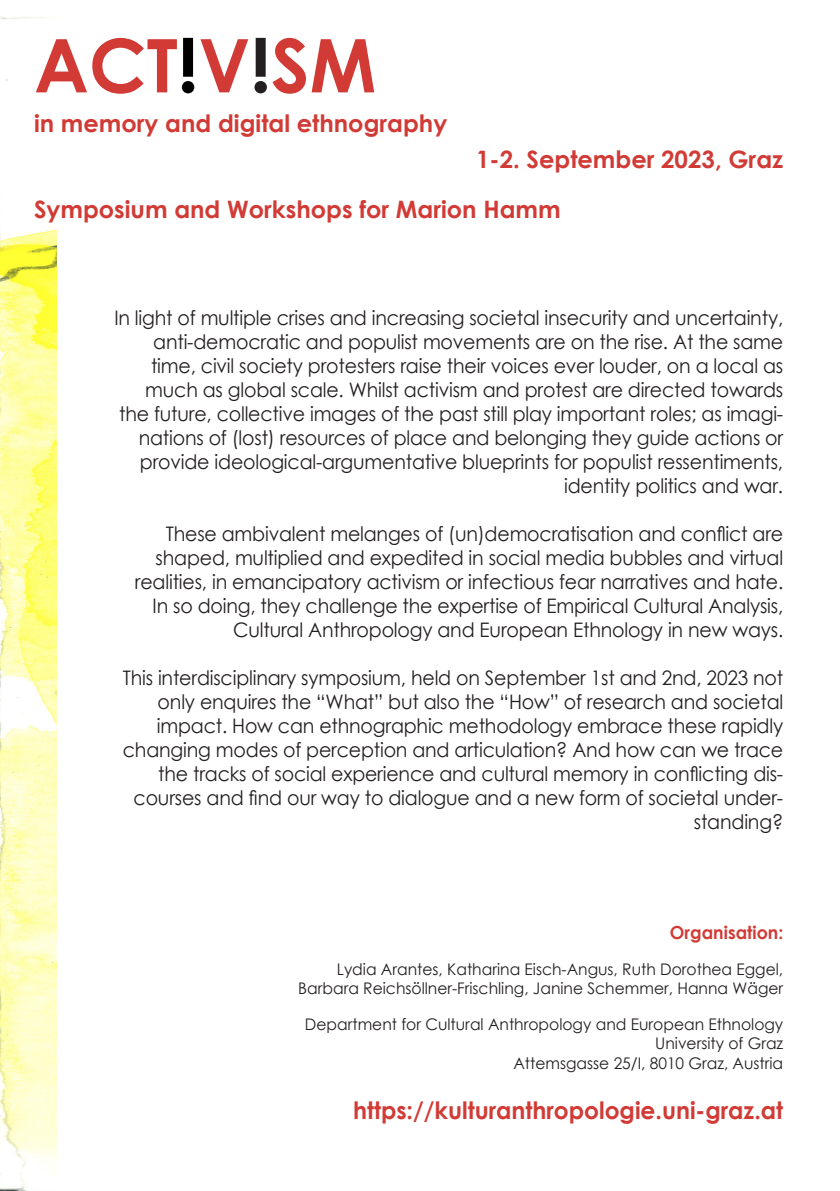
<style>
.page{position:relative;width:840px;height:1191px;background:#fff}
.page>*{position:absolute;margin:0;border:0;box-sizing:border-box;transform-origin:0 0}
.t1{font:700 74px "Century Gothic";color:#d13a35}
.t2{font:700 24px "Century Gothic";color:#d13a35}
.t3{font:20px/24px "Century Gothic";letter-spacing:-.01em;color:#231f20;text-align:right;scale:.95 1}
.t4{font:700 18px "Century Gothic";color:#d13a35}
.t5{font:16px/19.2px "Century Gothic";color:#231f20;text-align:right}
.s1{color:#000}
.s2{color:#231f20}
</style>
<div class="page">
<img style="left:0;top:17px;width:57px;height:1174px">
<p class="t1" style="left:34px;top:9px;width:343px">ACT<span class="s1">!</span>V<span class="s2">!</span>SM</p>
<p class="t2" style="left:34px;top:105px;width:414px">in memory and digital ethnography</p>
<p class="t2" style="left:476px;top:141px;width:308px">1-2. September 2023, Graz</p>
<p class="t2" style="left:34px;top:191px;width:528px">Symposium and Workshops for Marion Hamm</p>
<p class="t3" style="left:114px;top:305px;width:705px">In light of multiple crises and increasing societal insecurity and uncertainty, anti-democratic and populist movements are on the rise. At the same time, civil society protesters raise their voices ever louder, on a local as much as global scale. Whilst activism and protest are directed towards the future, collective images of the past still play important roles; as imagi&shy;nations of (lost) resources of place and belonging they guide actions or provide ideological-argumentative blueprints for populist ressentiments, identity politics and war.</p>
<p class="t3" style="left:135px;top:521px;width:683px">These ambivalent melanges of (un)democratisation and conflict are shaped, multiplied and expedited in social media bubbles and virtual realities, in emancipatory activism or infectious fear narratives and hate.<br>In so doing, they challenge the expertise of Empirical Cultural Analysis, Cultural Anthropology and European Ethnology in new ways.</p>
<p class="t3" style="left:123px;top:665px;width:696px">This interdisciplinary symposium, held on September 1st and 2nd, 2023 not only enquires the “What” but also the “How” of research and societal impact. How can ethnographic methodology embrace these rapidly changing modes of perception and articulation? And how can we trace the tracks of social experience and cultural memory in conflicting dis&shy;courses and find our way to dialogue and a new form of societal under&shy;standing?</p>
<p class="t4" style="left:669px;top:918px;width:115px">Organisation:</p>
<p class="t5" style="left:298px;top:959px;width:486px">Lydia Arantes, Katharina Eisch-Angus, Ruth Dorothea Eggel,<br>Barbara Reichsöllner-Frischling, Janine Schemmer, Hanna Wäger</p>
<p class="t5" style="left:305px;top:1014px;width:479px">Department for Cultural Anthropology and European Ethnology</p>
<p class="t5" style="left:655px;top:1033px;width:129px">University of Graz</p>
<p class="t5" style="left:513px;top:1053px;width:271px">Attemsgasse 25/I, 8010 Graz, Austria</p>
<p class="t2" style="left:353px;top:1092px;width:431px">https://kulturanthropologie.uni-graz.at</p>
</div>
